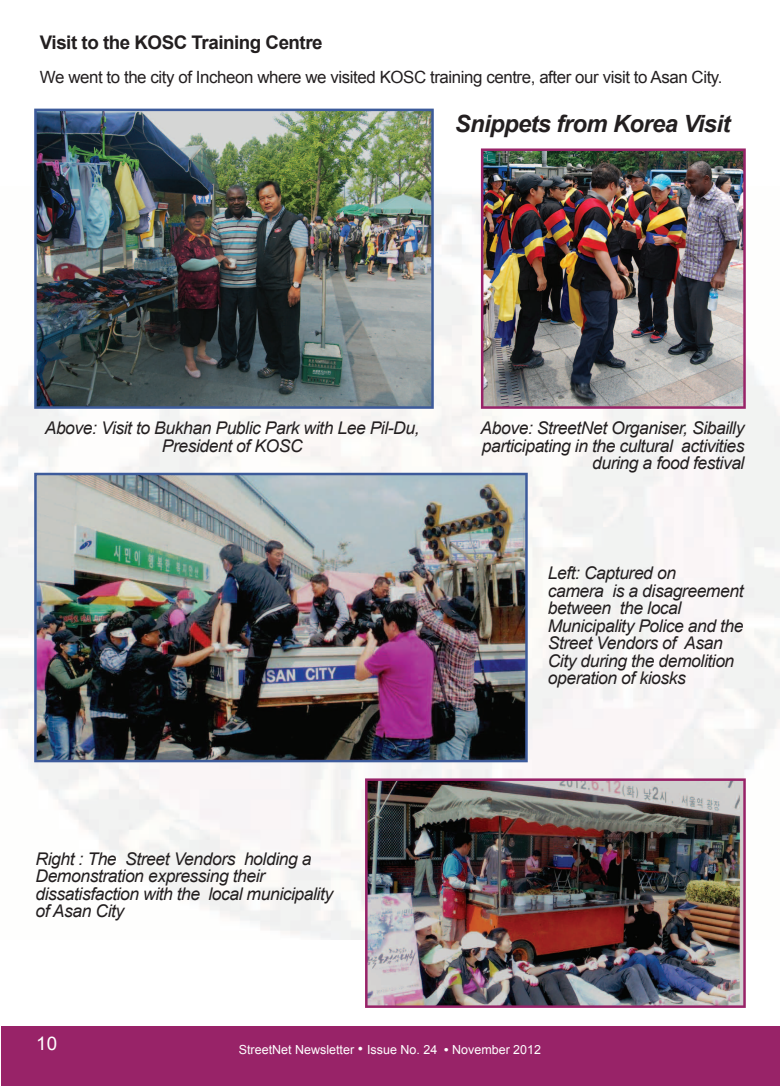
<style>
.page{position:relative;width:780px;height:1088px;background:#fff}
.page>*{position:absolute;margin:0;border:0;box-sizing:border-box;transform-origin:0 0}
.t1{font:italic 700 23.75px "Arial";letter-spacing:-.025em;color:#231f20}
.t2{font:700 18.75px "Arial";letter-spacing:-.025em;color:#231f20}
.t3{font:18.75px "Arial";color:#fff}
.t4{font:italic 17.5px/17.5px "Arial";letter-spacing:-.025em;color:#231f20}
.t5{font:16.88px "Arial";letter-spacing:-.025em;color:#231f20}
.t6{font:12.5px "Arial";color:#fff}
.s1{font-size:15px}
.s2{font-weight:700}
</style>
<div class="page">
<div style="left:1px;top:1026px;width:779px;height:59px;background:#982368"></div>
<div style="left:0;top:186px;width:780px;height:754px;background:#f9f6f6"></div>
<img style="left:34px;top:109px;width:400px;height:300px">
<img style="left:481px;top:148px;width:264px;height:261px">
<img style="left:34px;top:473px;width:493px;height:289px">
<img style="left:365px;top:778px;width:380px;height:230px">
<p class="t2" style="left:40px;top:30px;width:284px">Visit to the KOSC Training Centre</p>
<p class="t5" style="left:40px;top:66px;width:684px">We went to the city of Incheon where we visited KOSC training centre, after our visit to Asan City.</p>
<h1 class="t1" style="left:455px;top:108px;width:277px">Snippets from Korea Visit</h1>
<p class="t4" style="left:45px;top:420px;width:376px;text-align:center">Above: Visit to Bukhan Public Park with Lee Pil-Du,<br>President of KOSC</p>
<p class="t4" style="left:480px;top:420px;width:265px;text-align:right">Above: StreetNet Organiser, Sibailly participating in the cultural activities during a food festival</p>
<p class="t4" style="left:35px;top:850px;width:299px">Right : The Street Vendors holding a<br>Demonstration expressing their dissatisfaction with the local municipality of Asan City</p>
<p class="t4" style="left:547px;top:564px;width:197px">Left: Captured on<br>camera is a disagreement between the local<br>Municipality Police and the<br>Street Vendors of Asan<br>City during the demolition operation of kiosks</p>
<p class="t3" style="left:36px;top:1031px;width:22px">10</p>
<p class="t6" style="left:239px;top:1041px;width:304px">StreetNet Newsletter <span class="s1">•</span> Issue No. 24 <span class="s2">•</span> November 2012</p>
</div>
